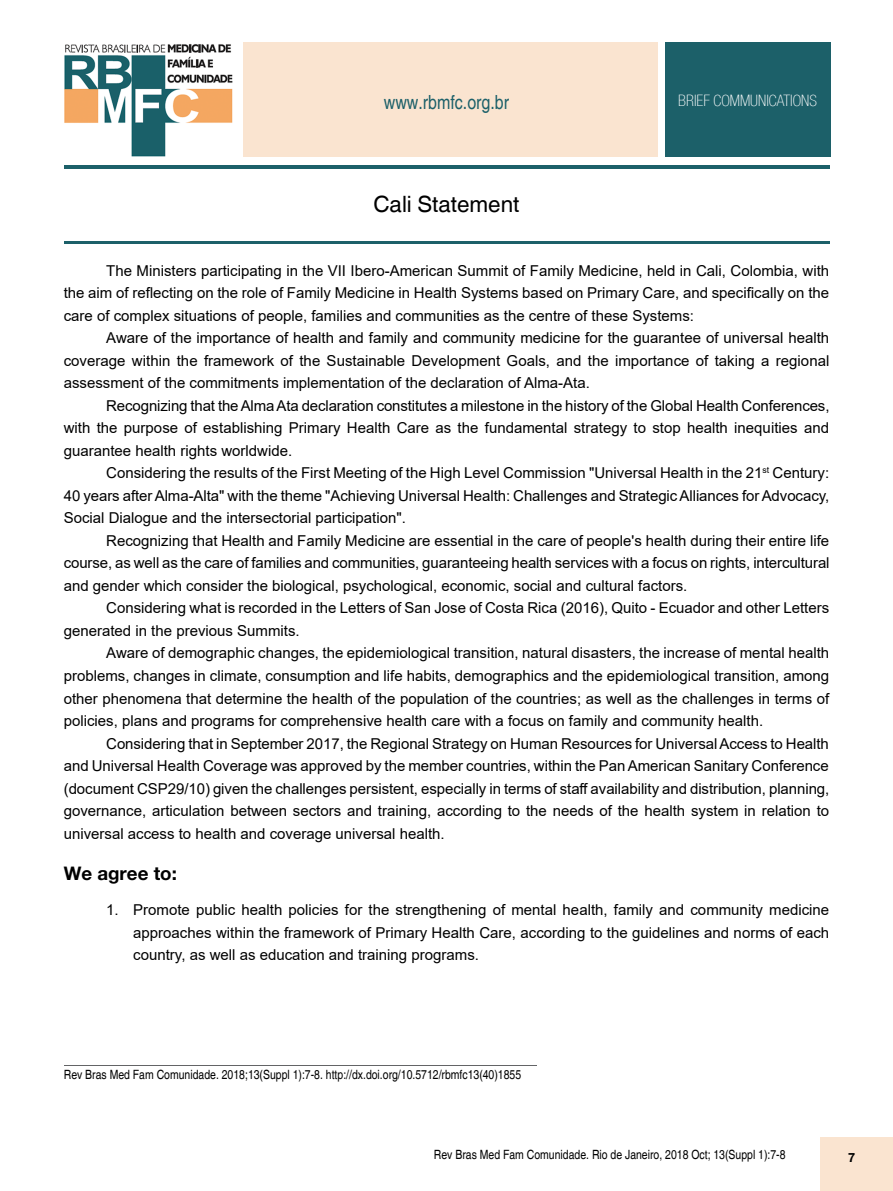
<style>
.page{position:relative;width:893px;height:1191px;background:#fff}
.page>*{position:absolute;margin:0;border:0;box-sizing:border-box;transform-origin:0 0}
.t1{font:22.5px "Helvetica World";color:#000}
.t2{font:condensed 19.5px "Helvetica";color:#1c6069}
.t3{font:700 18.75px "Helvetica Neue";color:#000}
.t4{font:100 condensed 15.75px "Helvetica Neue LT Com";color:#fff}
.t5{font:15px/22.5px "Arial";color:#000;text-align:justify}
.t6{font:condensed 12.75px "Helvetica";color:#000}
.t7{font:700 12.75px "Helvetica Neue";color:#000}
</style>
<div class="page">
<div style="left:821px;top:1137px;width:72px;height:54px;background:#fae4d0"></div>
<hr style="left:64px;top:165px;width:765px;height:4px;background:#1c6069">
<div style="left:243px;top:43px;width:414px;height:114px;background:#fae4d0"></div>
<div style="left:665px;top:43px;width:165px;height:114px;background:#1c6069"></div>
<img style="left:64px;top:44px;width:169px;height:113px">
<hr style="left:64px;top:1065px;width:473px;height:1px;background:#636466">
<hr style="left:64px;top:241px;width:765px;height:3px;background:#1c6069">
<h2 class="t2" style="left:384px;top:90px;width:127px">www.rbmfc.org.br</h2>
<p class="t4" style="left:678px;top:92px;width:140px">BRIEF COMMUNICATIONS</p>
<h1 class="t1" style="left:374px;top:191px;width:147px">Cali Statement</h1>
<p class="t5" style="left:64px;top:259px;width:767px;text-indent:43px">The Ministers participating in the VII Ibero-American Summit of Family Medicine, held in Cali, Colombia, with the aim of reflecting on the role of Family Medicine in Health Systems based on Primary Care, and specifically on the care of complex situations of people, families and communities as the centre of these Systems:</p>
<p class="t5" style="left:64px;top:327px;width:767px;text-indent:43px">Aware of the importance of health and family and community medicine for the guarantee of universal health coverage within the framework of the Sustainable Development Goals, and the importance of taking a regional assessment of the commitments implementation of the declaration of Alma-Ata.</p>
<p class="t5" style="left:64px;top:394px;width:767px;text-indent:43px">Recognizing that the Alma Ata declaration constitutes a milestone in the history of the Global Health Conferences, with the purpose of establishing Primary Health Care as the fundamental strategy to stop health inequities and guarantee health rights worldwide.</p>
<p class="t5" style="left:64px;top:462px;width:767px;text-indent:43px">Considering the results of the First Meeting of the High Level Commission "Universal Health in the 21<sup>st</sup> Century:<br>40 years after Alma-Alta" with the theme "Achieving Universal Health: Challenges and Strategic Alliances for Advocacy, Social Dialogue and the intersectorial participation".</p>
<p class="t5" style="left:64px;top:529px;width:767px;text-indent:43px">Recognizing that Health and Family Medicine are essential in the care of people's health during their entire life course, as well as the care of families and communities, guaranteeing health services with a focus on rights, intercultural and gender which consider the biological, psychological, economic, social and cultural factors.</p>
<p class="t5" style="left:64px;top:597px;width:767px;text-indent:43px">Considering what is recorded in the Letters of San Jose of Costa Rica (2016), Quito - Ecuador and other Letters generated in the previous Summits.</p>
<p class="t5" style="left:64px;top:642px;width:767px;text-indent:43px">Aware of demographic changes, the epidemiological transition, natural disasters, the increase of mental health problems, changes in climate, consumption and life habits, demographics and the epidemiological transition, among other phenomena that determine the health of the population of the countries; as well as the challenges in terms of policies, plans and programs for comprehensive health care with a focus on family and community health.</p>
<p class="t5" style="left:64px;top:732px;width:767px;text-indent:43px">Considering that in September 2017, the Regional Strategy on Human Resources for Universal Access to Health and Universal Health Coverage was approved by the member countries, within the Pan American Sanitary Conference (document CSP29/10) given the challenges persistent, especially in terms of staff availability and distribution, planning, governance, articulation between sectors and training, according to the needs of the health system in relation to universal access to health and coverage universal health.</p>
<p class="t3" style="left:64px;top:861px;width:115px">We agree to:</p>
<p class="t5" style="left:133px;top:898px;width:697px;text-indent:-27px">1. Promote public health policies for the strengthening of mental health, family and community medicine approaches within the framework of Primary Health Care, according to the guidelines and norms of each country, as well as education and training programs.</p>
<p class="t6" style="left:64px;top:1066px;width:459px">Rev Bras Med Fam Comunidade. 2018;13(Suppl 1):7-8. http://dx.doi.org/10.5712/rbmfc13(40)1855</p>
<p class="t6" style="left:434px;top:1146px;width:353px">Rev Bras Med Fam Comunidade. Rio de Janeiro, 2018 Oct; 13(Suppl 1):7-8</p>
<p class="t7" style="left:848px;top:1149px;width:9px">7</p>
</div>
